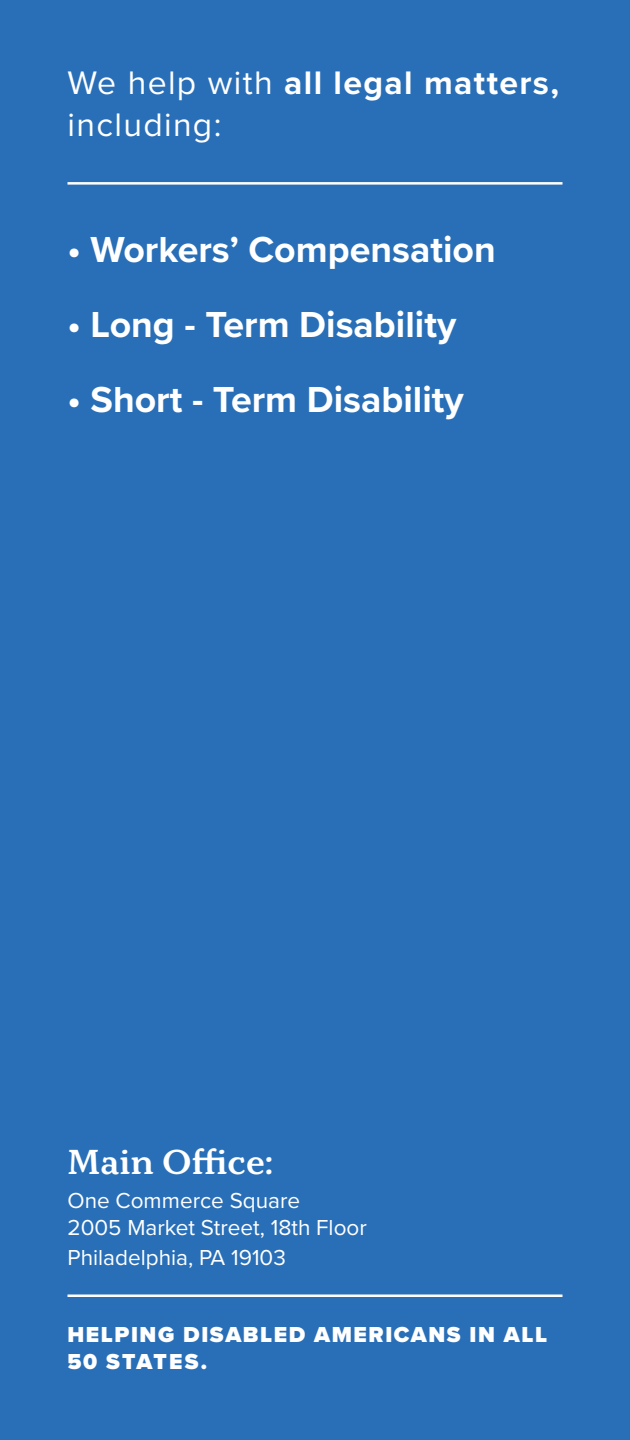
<style>
.page{position:relative;width:630px;height:1440px;background:#296fb8}
.page>*{position:absolute;margin:0;border:0;box-sizing:border-box;transform-origin:0 0}
.t1{font:700 37.5px "Proxima Nova";color:#fff}
.Section_Header{font:600 35px "Kopius";color:#fff}
.t2{font:33.75px/42px "Proxima Nova";letter-spacing:.04em;color:#fff}
.t3{font:22.5px "Proxima Nova";color:#fff}
.Secondary{font:900 22.5px/27px "Proxima Nova";letter-spacing:.07em;color:#fff}
.s1{font-weight:700}
</style>
<div class="page">
<hr style="left:68px;top:1294px;width:494px;height:3px;background:#fff">
<hr style="left:68px;top:182px;width:494px;height:3px;background:#fff">
<p class="t2" style="left:68px;top:60px;width:493px">We help with <span class="s1">all legal matters, </span>including:</p>
<p class="t1" style="left:68px;top:222px;width:430px">• Workers’ Compensation</p>
<p class="t1" style="left:68px;top:297px;width:390px">• Long - Term Disability</p>
<p class="t1" style="left:68px;top:372px;width:398px">• Short - Term Disability</p>
<p class="Section_Header" style="left:68px;top:1141px;width:207px">Main Office:</p>
<p class="t3" style="left:68px;top:1184px;width:234px">One Commerce Square</p>
<p class="t3" style="left:68px;top:1211px;width:301px">2005 Market Street, 18th Floor</p>
<p class="t3" style="left:68px;top:1241px;width:220px">Philadelphia, PA 19103</p>
<p class="Secondary" style="left:68px;top:1321px;width:481px">HELPING DISABLED AMERICANS IN ALL<br>50 STATES.</p>
</div>
